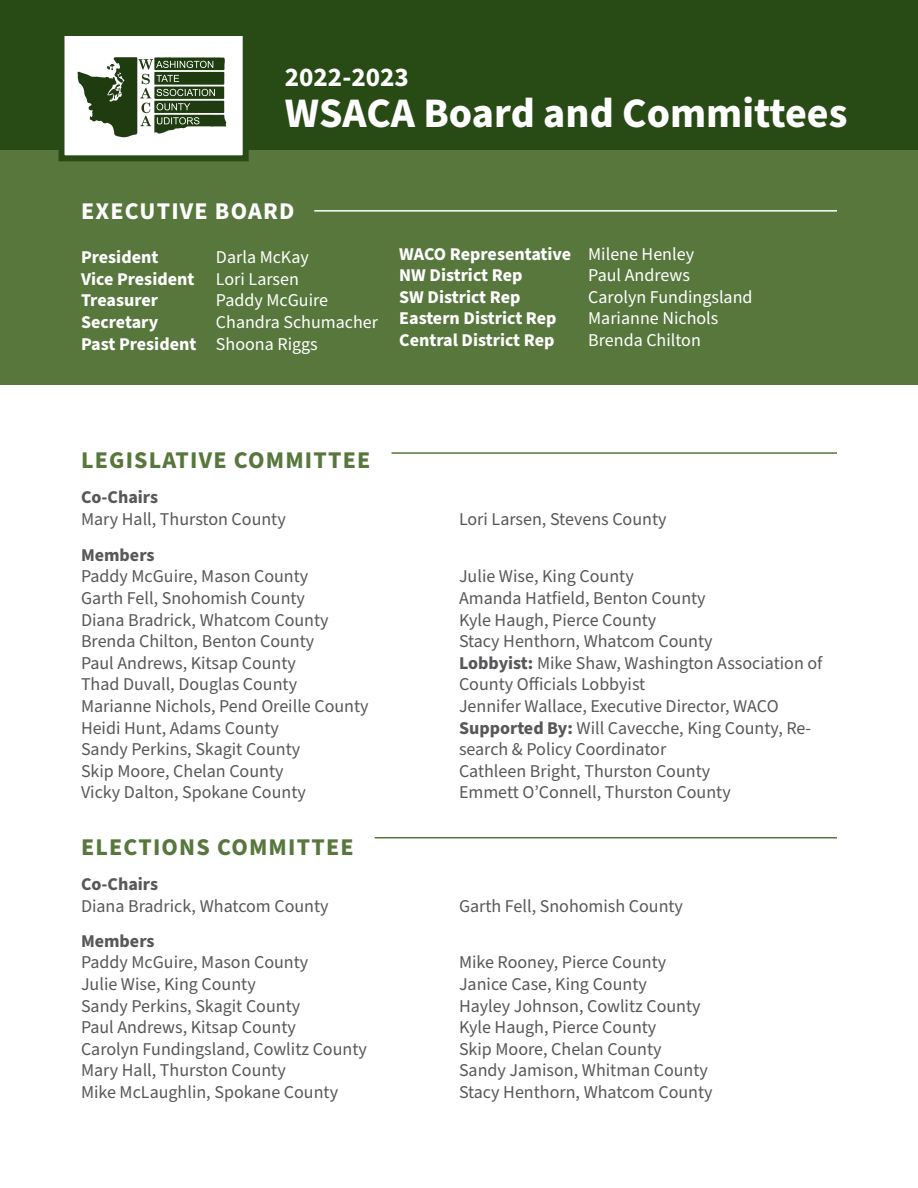
<style>
.page{position:relative;width:918px;height:1188px;background:#fff}
.page>*{position:absolute;margin:0;border:0;box-sizing:border-box;transform-origin:0 0}
.t1{font:700 42px "Source Sans Pro";color:#fff}
.t2{font:700 27px "Source Sans Pro";color:#fff}
.t3{font:700 24px "Source Sans Pro";letter-spacing:.05em;color:#57773d}
.t4{font:700 24px "Source Sans Pro";letter-spacing:.05em;color:#fff}
.Split_Column{font:18px/21.6px "Source Sans Pro";color:#57585a}
.t5{font:700 18px/21.6px "Source Sans Pro";color:#fff}
.t6{font:18px "Source Sans Pro";color:#fff}
.t7{font:700 18px "Source Sans Pro";color:#57585a}
.s1{font-weight:400}
.s2{font-weight:700}
</style>
<div class="page">
<div style="left:0;top:149px;width:918px;height:6px;background:#57773d"></div>
<div style="left:0;top:0;width:918px;height:149px;background:#284a15"></div>
<div style="left:0;top:151px;width:918px;height:233px;background:#57773d"></div>
<svg style="left:56px;top:36px;width:196px;height:126px"></svg>
<hr style="left:314px;top:210px;width:523px;height:2px;background:#fff">
<hr style="left:392px;top:452px;width:445px;height:2px;background:#57773d">
<hr style="left:375px;top:837px;width:462px;height:1px;background:#57773d">
<p class="t2" style="left:285px;top:59px;width:125px">2022-2023</p>
<p class="t1" style="left:285px;top:85px;width:564px">WSACA Board and Committees</p>
<p class="t4" style="left:81px;top:195px;width:215px">EXECUTIVE BOARD</p>
<p class="t5" style="left:81px;top:247px;width:79px">President</p>
<p class="t6" style="left:216px;top:245px;width:94px">Darla McKay</p>
<p class="t5" style="left:81px;top:268px;width:219px">Vice President <span class="s1">Lori Larsen</span></p>
<p class="t5" style="left:81px;top:290px;width:79px">Treasurer</p>
<p class="t6" style="left:216px;top:288px;width:114px">Paddy McGuire</p>
<p class="t5" style="left:81px;top:312px;width:79px">Secretary</p>
<p class="t6" style="left:216px;top:310px;width:164px">Chandra Schumacher</p>
<p class="t5" style="left:81px;top:333px;width:238px">Past President <span class="s1">Shoona Riggs</span></p>
<p class="t5" style="left:399px;top:243px;width:296px">WACO Representative <span class="s1">Milene Henley<br></span>NW District Rep</p>
<p class="t6" style="left:588px;top:263px;width:103px">Paul Andrews</p>
<p class="t5" style="left:399px;top:287px;width:123px">SW District Rep</p>
<p class="t6" style="left:588px;top:285px;width:166px">Carolyn Fundingsland</p>
<p class="t5" style="left:399px;top:308px;width:159px">Eastern District Rep</p>
<p class="t6" style="left:588px;top:306px;width:132px">Marianne Nichols</p>
<p class="t5" style="left:399px;top:330px;width:157px">Central District Rep</p>
<p class="t6" style="left:588px;top:328px;width:114px">Brenda Chilton</p>
<p class="t3" style="left:81px;top:444px;width:291px">LEGISLATIVE COMMITTEE</p>
<p class="t7" style="left:81px;top:485px;width:79px">Co-Chairs</p>
<p class="Split_Column" style="left:81px;top:508px;width:206px">Mary Hall, Thurston County</p>
<p class="Split_Column" style="left:459px;top:508px;width:209px">Lori Larsen, Stevens County</p>
<p class="t7" style="left:81px;top:543px;width:75px">Members</p>
<p class="Split_Column" style="left:81px;top:566px;width:229px">Paddy McGuire, Mason County</p>
<p class="Split_Column" style="left:81px;top:588px;width:226px">Garth Fell, Snohomish County</p>
<p class="Split_Column" style="left:81px;top:609px;width:249px">Diana Bradrick, Whatcom County</p>
<p class="Split_Column" style="left:81px;top:631px;width:235px">Brenda Chilton, Benton County</p>
<p class="Split_Column" style="left:81px;top:653px;width:216px">Paul Andrews, Kitsap County</p>
<p class="Split_Column" style="left:81px;top:674px;width:218px">Thad Duvall, Douglas County</p>
<p class="Split_Column" style="left:81px;top:696px;width:289px">Marianne Nichols, Pend Oreille County</p>
<p class="Split_Column" style="left:81px;top:717px;width:199px">Heidi Hunt, Adams County</p>
<p class="Split_Column" style="left:81px;top:739px;width:221px">Sandy Perkins, Skagit County<br>Skip Moore, Chelan County</p>
<p class="Split_Column" style="left:81px;top:782px;width:226px">Vicky Dalton, Spokane County</p>
<p class="Split_Column" style="left:459px;top:566px;width:248px">Julie Wise, King County<br>Amanda Hatfield, Benton County</p>
<p class="Split_Column" style="left:459px;top:609px;width:255px">Kyle Haugh, Pierce County<br>Stacy Henthorn, Whatcom County</p>
<p class="Split_Column" style="left:459px;top:653px;width:365px"><span class="s2">Lobbyist:</span> Mike Shaw, Washington Association of<br>County Officials Lobbyist</p>
<p class="Split_Column" style="left:459px;top:696px;width:321px">Jennifer Wallace, Executive Director, WACO</p>
<p class="Split_Column" style="left:459px;top:717px;width:354px"><span class="s2">Supported By:</span> Will Cavecche, King County, Re&shy;search &amp; Policy Coordinator<br>Cathleen Bright, Thurston County<br>Emmett O’Connell, Thurston County</p>
<p class="t3" style="left:81px;top:831px;width:274px">ELECTIONS COMMITTEE</p>
<p class="t7" style="left:81px;top:872px;width:79px">Co-Chairs</p>
<p class="Split_Column" style="left:81px;top:896px;width:249px">Diana Bradrick, Whatcom County</p>
<p class="Split_Column" style="left:459px;top:896px;width:226px">Garth Fell, Snohomish County</p>
<p class="t7" style="left:81px;top:929px;width:75px">Members</p>
<p class="Split_Column" style="left:81px;top:952px;width:229px">Paddy McGuire, Mason County</p>
<p class="Split_Column" style="left:81px;top:974px;width:176px">Julie Wise, King County</p>
<p class="Split_Column" style="left:81px;top:995px;width:221px">Sandy Perkins, Skagit County</p>
<p class="Split_Column" style="left:81px;top:1017px;width:216px">Paul Andrews, Kitsap County</p>
<p class="Split_Column" style="left:81px;top:1039px;width:287px">Carolyn Fundingsland, Cowlitz County</p>
<p class="Split_Column" style="left:81px;top:1060px;width:206px">Mary Hall, Thurston County</p>
<p class="Split_Column" style="left:81px;top:1082px;width:259px">Mike McLaughlin, Spokane County</p>
<p class="Split_Column" style="left:459px;top:952px;width:209px">Mike Rooney, Pierce County</p>
<p class="Split_Column" style="left:459px;top:974px;width:189px">Janice Case, King County</p>
<p class="Split_Column" style="left:459px;top:995px;width:243px">Hayley Johnson, Cowlitz County</p>
<p class="Split_Column" style="left:459px;top:1017px;width:255px">Kyle Haugh, Pierce County<br>Skip Moore, Chelan County<br>Sandy Jamison, Whitman County<br>Stacy Henthorn, Whatcom County</p>
</div>
